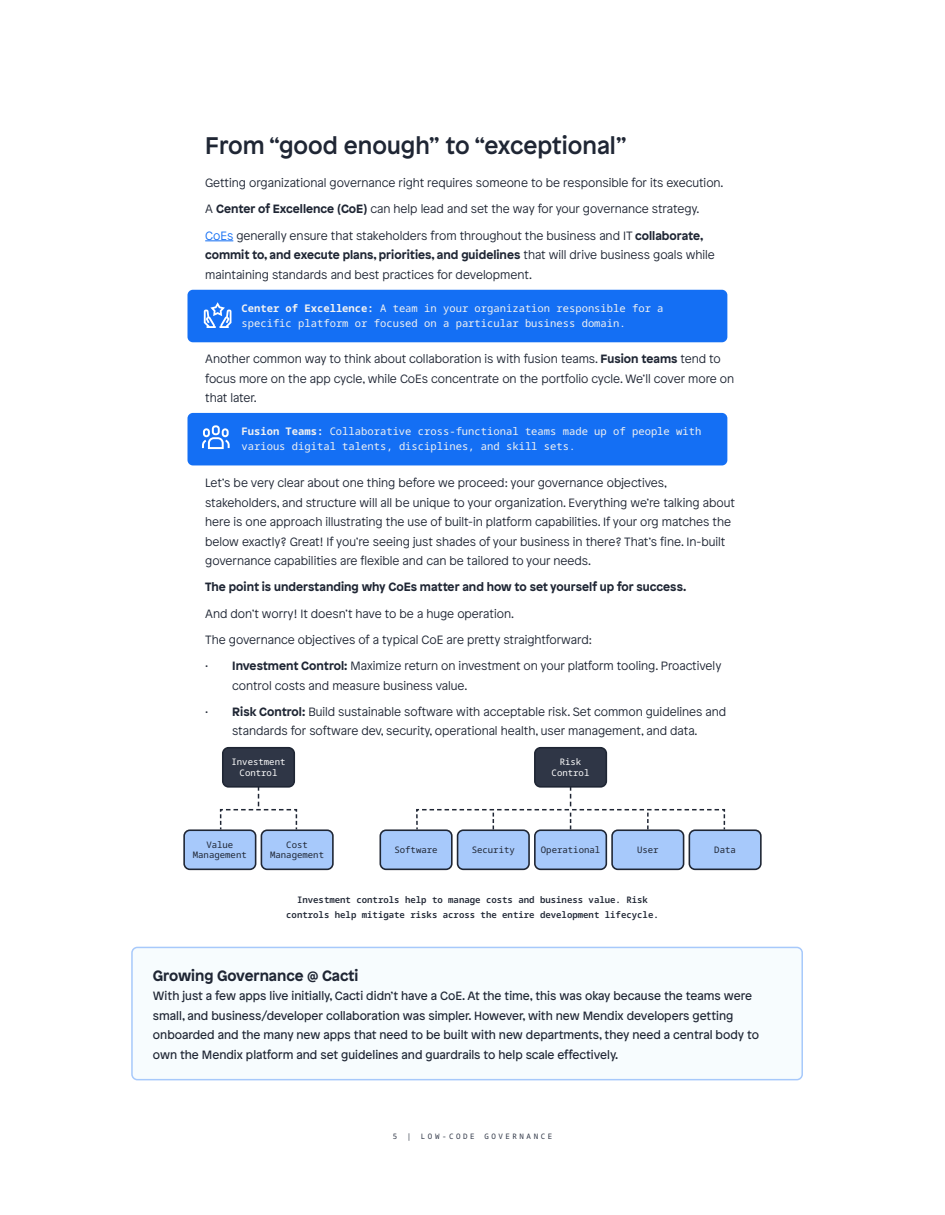
<style>
.page{position:relative;width:945px;height:1215px;background:#fff}
.page>*{position:absolute;margin:0;border:0;box-sizing:border-box;transform-origin:0 0}
.t1{font:500 24px "Patron";color:#1f2634}
.t2{font:700 15px "Patron";color:#1f2634}
.t3{font:300 12px/19.5px "Patron";color:#1f2634}
.t4{font:12px/19.5px "Patron";color:#1f2634}
.t5{font:700 12px "Patron";color:#1f2634}
.t6{font:10.5px/15px "Noto Sans Mono";color:#f2f2f2}
.t7{font:9px/10.5px "Noto Sans Mono";color:#1f2634;text-align:center}
.t8{font:9px/10.5px "Noto Sans Mono";color:#fff;text-align:center}
.t9{font:7.5px "Noto Sans Mono";letter-spacing:.34em;color:#2f3646}
.s1{font-weight:700}
.s2{color:#146ff4}
</style>
<div class="page">
<div style="left:261px;top:830px;width:72px;height:39px;background:#a7c9fb;border-radius:6px"></div>
<div style="left:261px;top:829px;width:73px;height:41px;border:2px solid #1f2634;border-radius:6px"></div>
<div style="left:184px;top:830px;width:72px;height:39px;background:#a7c9fb;border-radius:6px"></div>
<div style="left:183px;top:829px;width:73px;height:41px;border:2px solid #1f2634;border-radius:6px"></div>
<div style="left:223px;top:748px;width:71px;height:39px;background:#2f3646;border-radius:6px"></div>
<div style="left:222px;top:747px;width:73px;height:41px;border:2px solid #1f2634;border-radius:6px"></div>
<svg style="left:219px;top:786px;width:79px;height:45px"></svg>
<div style="left:535px;top:748px;width:71px;height:39px;background:#2f3646;border-radius:6px"></div>
<div style="left:534px;top:747px;width:73px;height:41px;border:2px solid #1f2634;border-radius:6px"></div>
<div style="left:380px;top:830px;width:72px;height:39px;background:#a7c9fb;border-radius:6px"></div>
<div style="left:380px;top:829px;width:73px;height:41px;border:2px solid #1f2634;border-radius:6px"></div>
<div style="left:458px;top:830px;width:71px;height:39px;background:#a7c9fb;border-radius:6px"></div>
<div style="left:457px;top:829px;width:73px;height:41px;border:2px solid #1f2634;border-radius:6px"></div>
<div style="left:535px;top:830px;width:71px;height:39px;background:#a7c9fb;border-radius:6px"></div>
<div style="left:534px;top:829px;width:73px;height:41px;border:2px solid #1f2634;border-radius:6px"></div>
<div style="left:612px;top:830px;width:72px;height:39px;background:#a7c9fb;border-radius:6px"></div>
<div style="left:611px;top:829px;width:73px;height:41px;border:2px solid #1f2634;border-radius:6px"></div>
<div style="left:689px;top:830px;width:72px;height:39px;background:#a7c9fb;border-radius:6px"></div>
<div style="left:689px;top:829px;width:73px;height:41px;border:2px solid #1f2634;border-radius:6px"></div>
<svg style="left:415px;top:786px;width:311px;height:45px"></svg>
<svg style="left:205px;top:240px;width:28px;height:1px"></svg>
<div style="left:188px;top:290px;width:539px;height:52px;background:#146ff4;border-radius:5px"></div>
<div style="left:188px;top:413px;width:539px;height:52px;background:#146ff4;border-radius:5px"></div>
<div style="left:132px;top:947px;width:670px;height:133px;background:#f7fcfe;border-radius:5px"></div>
<div style="left:131px;top:947px;width:672px;height:133px;border:2px solid #a7c9fb;border-radius:5px"></div>
<svg style="left:204px;top:302px;width:27px;height:26px"></svg>
<svg style="left:202px;top:425px;width:28px;height:24px"></svg>
<h1 class="t1" style="left:205px;top:127px;width:423px">From “good enough” to “exceptional”</h1>
<p class="t3" style="left:205px;top:169px;width:520px;line-height:26.2px">Getting organizational governance right requires someone to be responsible for its execution.<br>A <span class="s1">Center of Excellence (CoE)</span> can help lead and set the way for your governance strategy.<br><span class="s2">CoEs</span> generally ensure that stakeholders from throughout the business and IT <span class="s1">collaborate,</span></p>
<p class="t3" style="left:205px;top:245px;width:511px"><span class="s1">commit to, and execute plans, priorities, and guidelines</span> that will drive business goals while maintaining standards and best practices for development.</p>
<p class="t6" style="left:242px;top:300px;width:424px">Center of Excellence: A team in your organization responsible for a specific platform or focused on a particular business domain.</p>
<p class="t3" style="left:205px;top:349px;width:531px">Another common way to think about collaboration is with fusion teams. <span class="s1">Fusion teams</span> tend to focus more on the app cycle, while CoEs concentrate on the portfolio cycle. We’ll cover more on that later.</p>
<p class="t6" style="left:242px;top:424px;width:461px">Fusion Teams: Collaborative cross-functional teams made up of people with various digital talents, disciplines, and skill sets.</p>
<p class="t3" style="left:205px;top:473px;width:531px">Let’s be very clear about one thing before we proceed: your governance objectives, stakeholders, and structure will all be unique to your organization. Everything we’re talking about here is one approach illustrating the use of built-in platform capabilities. If your org matches the below exactly? Great! If you’re seeing just shades of your business in there? That’s fine. In-built governance capabilities are flexible and can be tailored to your needs.</p>
<p class="t5" style="left:205px;top:578px;width:483px">The point is understanding why CoEs matter and how to set yourself up for success.</p>
<p class="t3" style="left:205px;top:600px;width:388px;line-height:26.2px">And don’t worry! It doesn’t have to be a huge operation.<br>The governance objectives of a typical CoE are pretty straightforward:</p>
<p class="t3" style="left:232px;top:656px;width:491px;text-indent:-27px">• <span class="s1">Investment Control:</span> Maximize return on investment on your platform tooling. Proactively control costs and measure business value.</p>
<p class="t3" style="left:205px;top:701px;width:523px;text-align:center">• <span class="s1">Risk Control:</span> Build sustainable software with acceptable risk. Set common guidelines and standards for software dev, security, operational health, user management, and data.</p>
<p class="t8" style="left:232px;top:756px;width:55px">Investment<br>Control</p>
<p class="t8" style="left:552px;top:756px;width:39px">Risk<br>Control</p>
<p class="t7" style="left:193px;top:839px;width:55px">Value<br>Management</p>
<p class="t7" style="left:270px;top:839px;width:55px">Cost<br>Management</p>
<p class="t7" style="left:394px;top:844px;width:45px">Software</p>
<p class="t7" style="left:472px;top:844px;width:45px">Security</p>
<p class="t7" style="left:541px;top:844px;width:61px">Operational</p>
<p class="t7" style="left:637px;top:844px;width:23px">User</p>
<p class="t7" style="left:714px;top:844px;width:23px">Data</p>
<p class="t7" style="left:286px;top:891px;width:374px;line-height:15px">Investment controls help to manage costs and business value. Risk controls help mitigate risks across the entire development lifecycle.</p>
<p class="t2" style="left:153px;top:963px;width:207px">Growing Governance @ Cacti</p>
<p class="t4" style="left:153px;top:985px;width:608px">With just a few apps live initially, Cacti didn’t have a CoE. At the time, this was okay because the teams were small, and business/developer collaboration was simpler. However, with new Mendix developers getting onboarded and the many new apps that need to be built with new departments, they need a central body to own the Mendix platform and set guidelines and guardrails to help scale effectively.</p>
<p class="t9" style="left:393px;top:1130px;width:6px">5</p>
<p class="t9" style="left:407px;top:1130px;width:6px">|</p>
<p class="t9" style="left:421px;top:1130px;width:55px">LOW-CODE</p>
<p class="t9" style="left:484px;top:1130px;width:69px">GOVERNANCE</p>
</div>
